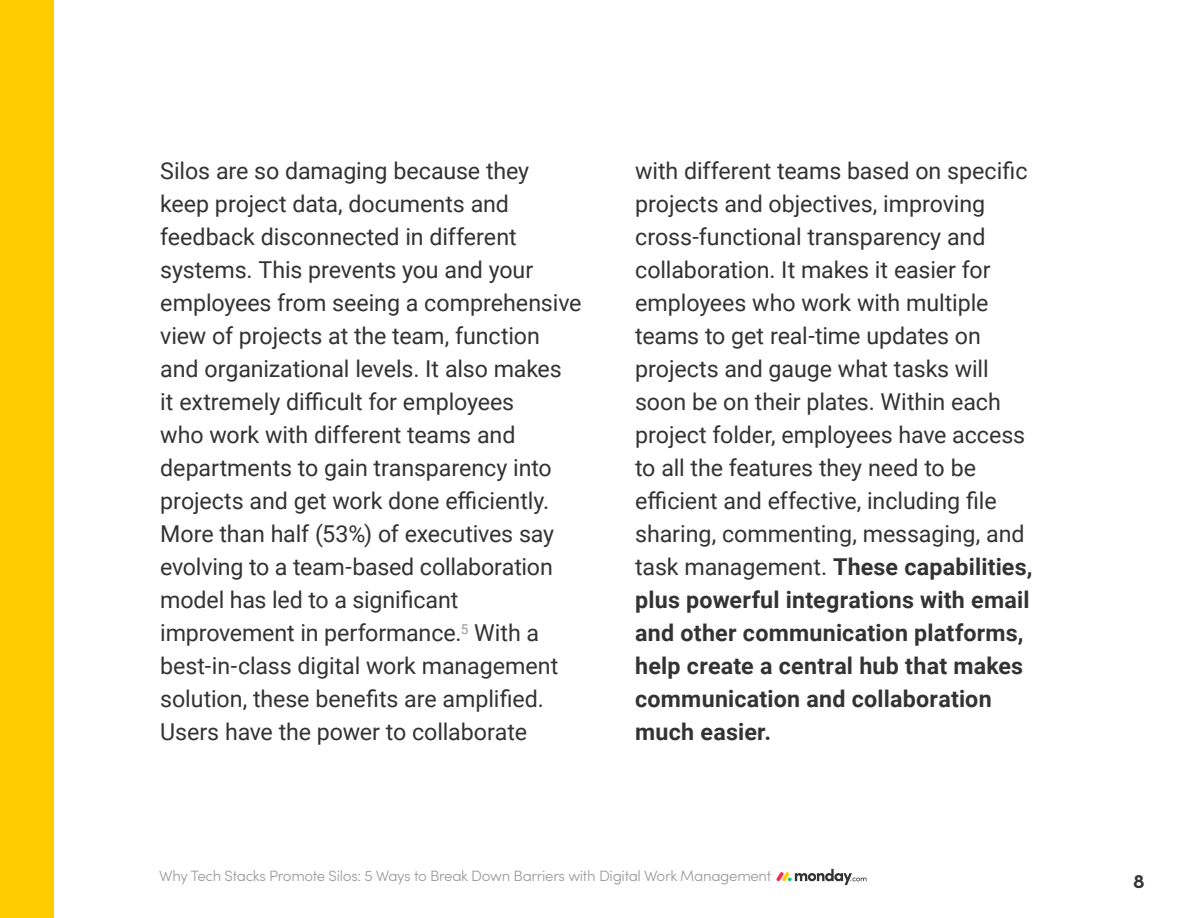
<style>
.page{position:relative;width:1188px;height:918px;background:#fff}
.page>*{position:absolute;margin:0;border:0;box-sizing:border-box;transform-origin:0 0}
.t1{font:23.25px/33px "Roboto";letter-spacing:-.005em;color:#333}
.t2{font:700 19.5px "Sofia Pro";color:#333}
.t3{font:300 15px "Sofia Pro";letter-spacing:-.02em;color:#999}
.s1{font-weight:700}
</style>
<div class="page">
<div style="left:1px;top:0;width:53px;height:918px;background:#fc0"></div>
<svg style="left:776px;top:869px;width:91px;height:16px"></svg>
<p class="t1" style="left:160px;top:154px;width:423px">Silos are so damaging because they keep project data, documents and feedback disconnected in different systems. This prevents you and your employees from seeing a comprehensive view of projects at the team, function and organizational levels. It also makes<br>it extremely difficult for employees<br>who work with different teams and departments to gain transparency into projects and get work done efficiently.<br>More than half (53%) of executives say evolving to a team-based collaboration model has led to a significant improvement in performance.<sup>5</sup> With a best-in-class digital work management solution, these benefits are amplified.<br>Users have the power to collaborate</p>
<p class="t1" style="left:635px;top:154px;width:399px">with different teams based on specific projects and objectives, improving cross-functional transparency and collaboration. It makes it easier for employees who work with multiple teams to get real-time updates on projects and gauge what tasks will soon be on their plates. Within each project folder, employees have access to all the features they need to be efficient and effective, including file sharing, commenting, messaging, and task management. <span class="s1">These capabilities, plus powerful integrations with email and other communication platforms, help create a central hub that makes communication and collaboration much easier.</span></p>
<p class="t3" style="left:159px;top:865px;width:614px">Why Tech Stacks Promote Silos: 5 Ways to Break Down Barriers with Digital Work Management</p>
<p class="t2" style="left:1133px;top:866px;width:13px">8</p>
</div>
